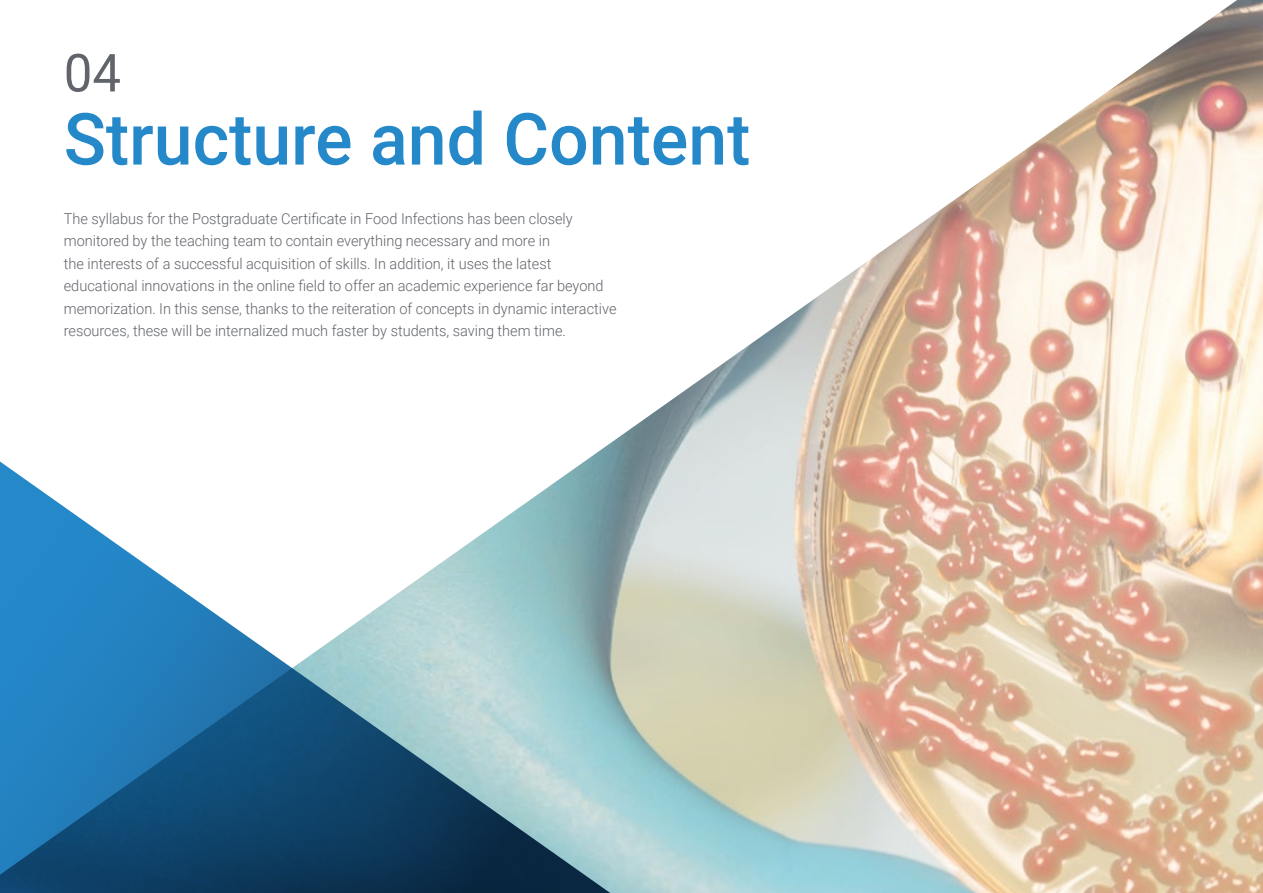
<style>
.page{position:relative;width:1263px;height:893px;background:#fff}
.page>*{position:absolute;margin:0;border:0;box-sizing:border-box;transform-origin:0 0}
.t1{font:500 72px "Roboto";color:#2488c9}
.t2{font:52.5px "Roboto";color:#61646a}
.t3{font:300 15px/22.5px "Roboto";color:#61646a}
</style>
<div class="page">
<img style="left:606px;top:0;width:657px;height:893px">
<svg style="left:0;top:446px;width:640px;height:447px"></svg>
<h2 class="t2" style="left:64px;top:36px;width:59px">04</h2>
<h1 class="t1" style="left:64px;top:89px;width:688px">Structure and Content</h1>
<p class="t3" style="left:64px;top:207px;width:554px">The syllabus for the Postgraduate Certificate in Food Infections has been closely monitored by the teaching team to contain everything necessary and more in<br>the interests of a successful acquisition of skills. In addition, it uses the latest educational innovations in the online field to offer an academic experience far beyond memorization. In this sense, thanks to the reiteration of concepts in dynamic interactive resources, these will be internalized much faster by students, saving them time.</p>
</div>
